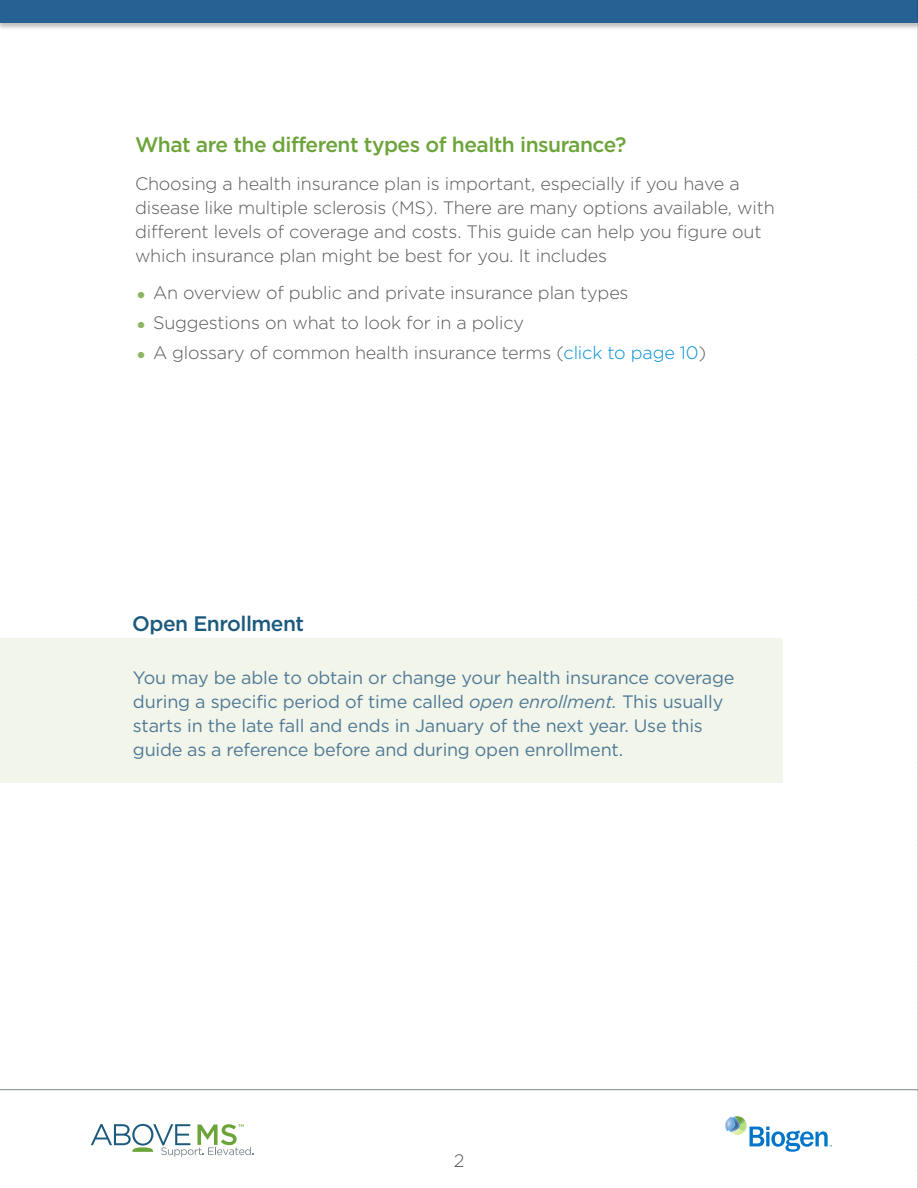
<style>
.page{position:relative;width:918px;height:1188px;background:#fff}
.page>*{position:absolute;margin:0;border:0;box-sizing:border-box;transform-origin:0 0}
.t1{font:500 21px "Gotham HTF";letter-spacing:-.025em;color:#6ca439}
.t2{font:500 21px "Gotham HTF";letter-spacing:-.025em;color:#1c5a7d}
.t3{font:300 18px/24px "Gotham HTF";letter-spacing:-.01em;color:#58595b}
.t4{font:18px/24px "Gotham HTF";letter-spacing:-.01em;color:#507995}
.s1{font-size:25.5px;color:#8bb661}
.s2{color:#008fd4}
.s3{font-style:italic}
</style>
<div class="page">
<div style="left:0;top:0;width:918px;height:30px;background:#000;opacity:.25"></div>
<div style="left:0;top:0;width:918px;height:22px;background:#276092"></div>
<svg style="left:91px;top:1124px;width:162px;height:33px"></svg>
<svg style="left:725px;top:1116px;width:107px;height:36px"></svg>
<svg style="left:917px;top:0;width:1px;height:1188px"></svg>
<hr style="left:0;top:1089px;width:918px;height:1px;background:#7d868c">
<div style="left:0;top:639px;width:783px;height:144px;background:#f2f6ea"></div>
<p class="t1" style="left:135px;top:133px;width:493px">What are the different types of health insurance?</p>
<p class="t3" style="left:135px;top:171px;width:641px">Choosing a health insurance plan is important, especially if you have a disease like multiple sclerosis (MS). There are many options available, with different levels of coverage and costs. This guide can help you figure out which insurance plan might be best for you. It includes</p>
<p class="t3" style="left:135px;top:281px;width:495px"><span class="s1">•</span> An overview of public and private insurance plan types</p>
<p class="t3" style="left:135px;top:311px;width:391px"><span class="s1">•</span> Suggestions on what to look for in a policy</p>
<p class="t3" style="left:135px;top:341px;width:573px"><span class="s1">•</span> A glossary of common health insurance terms (<span class="s2">click to page 10</span>)</p>
<p class="t2" style="left:132px;top:612px;width:174px">Open Enrollment</p>
<p class="t4" style="left:133px;top:665px;width:603px">You may be able to obtain or change your health insurance coverage during a specific period of time called <span class="s3">open enrollment.</span> This usually starts in the late fall and ends in January of the next year. Use this guide as a reference before and during open enrollment.</p>
<p class="t3" style="left:454px;top:1149px;width:12px">2</p>
</div>
